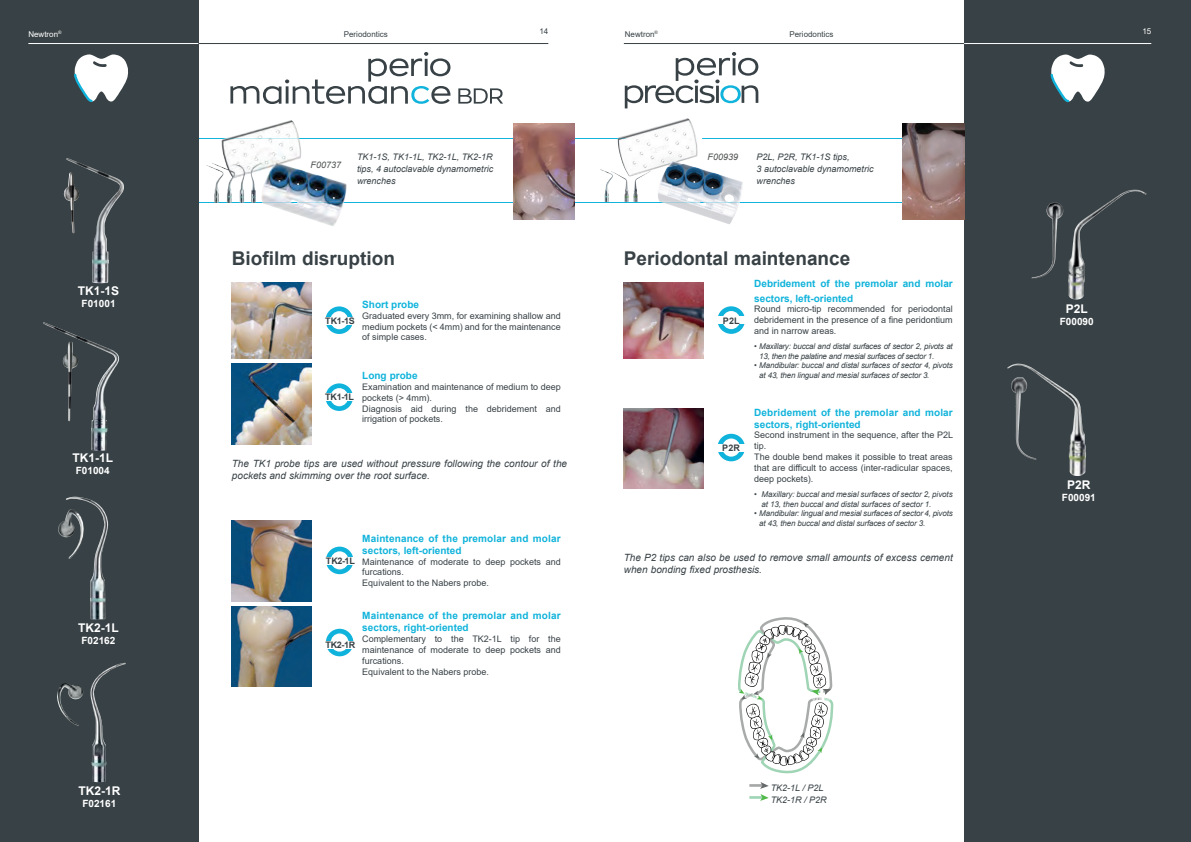
<style>
.page{position:relative;width:1191px;height:842px;background:#fff}
.page>*{position:absolute;margin:0;border:0;box-sizing:border-box;transform-origin:0 0}
.t1{font:700 19px "Arial";color:#384145}
.t2{font:700 12px "Arial";color:#fff}
.t3{font:700 10px/12px "Arial";color:#10b3db}
.t4{font:italic 10px/12px "Arial";color:#384145}
.t5{font:700 10px "Arial";color:#fff}
.t6{font:9px/10.8px "Arial";color:#384145}
.t7{font:italic 9px/12px "Arial";color:#384145}
.t8{font:700 9px "Arial";letter-spacing:-.025em;color:#384145}
.t9{font:italic 9px "Arial";color:#4f5253}
.t10{font:italic 8px/9.6px "Arial";letter-spacing:-.02em;color:#384145}
.t11{font:8px "Arial";color:#384145}
.t12{font:8px "Arial";color:#fff}
</style>
<div class="page">
<div style="left:0;top:0;width:198px;height:842px;background:#384145"></div>
<svg style="left:230px;top:52px;width:220px;height:52px"></svg>
<svg style="left:458px;top:88px;width:45px;height:16px"></svg>
<svg style="left:74px;top:54px;width:54px;height:48px"></svg>
<hr style="left:28px;top:43px;width:171px;height:1px;background:#fff">
<hr style="left:199px;top:43px;width:349px;height:1px;background:#384145">
<img style="left:66px;top:158px;width:58px;height:125px">
<img style="left:63px;top:172px;width:18px;height:61px">
<img style="left:43px;top:322px;width:76px;height:129px">
<img style="left:63px;top:341px;width:15px;height:80px">
<img style="left:90px;top:663px;width:36px;height:120px">
<img style="left:57px;top:683px;width:27px;height:43px">
<img style="left:66px;top:497px;width:42px;height:123px">
<img style="left:58px;top:509px;width:27px;height:50px">
<img style="left:232px;top:282px;width:79px;height:76px">
<img style="left:232px;top:363px;width:79px;height:81px">
<img style="left:232px;top:520px;width:79px;height:81px">
<svg style="left:325px;top:306px;width:28px;height:28px"></svg>
<div style="left:330px;top:311px;width:18px;height:18px;background:#fff;border-radius:50%"></div>
<div style="left:320px;top:317px;width:40px;height:7px;background:#fff"></div>
<svg style="left:325px;top:383px;width:28px;height:28px"></svg>
<div style="left:330px;top:388px;width:18px;height:18px;background:#fff;border-radius:50%"></div>
<svg style="left:326px;top:547px;width:27px;height:27px"></svg>
<div style="left:331px;top:551px;width:17px;height:18px;background:#fff;border-radius:50%"></div>
<img style="left:232px;top:606px;width:79px;height:81px">
<div style="left:326px;top:629px;width:27px;height:27px;background:#10b3db;border-radius:50%"></div>
<div style="left:331px;top:633px;width:17px;height:19px;background:#fff;border-radius:50%"></div>
<div style="left:320px;top:393px;width:39px;height:8px;background:#fff"></div>
<div style="left:320px;top:557px;width:40px;height:7px;background:#fff"></div>
<div style="left:320px;top:641px;width:40px;height:8px;background:#fff"></div>
<div style="left:964px;top:0;width:227px;height:842px;background:#384145"></div>
<svg style="left:625px;top:52px;width:133px;height:56px"></svg>
<svg style="left:1050px;top:54px;width:54px;height:48px"></svg>
<hr style="left:624px;top:43px;width:340px;height:1px;background:#384145">
<hr style="left:964px;top:43px;width:187px;height:1px;background:#fff">
<img style="left:1068px;top:190px;width:78px;height:110px">
<img style="left:1046px;top:203px;width:6px;height:63px">
<img style="left:1007px;top:364px;width:79px;height:112px">
<img style="left:1011px;top:377px;width:8px;height:61px">
<img style="left:624px;top:282px;width:79px;height:76px">
<img style="left:624px;top:408px;width:79px;height:81px">
<svg style="left:717px;top:306px;width:28px;height:28px"></svg>
<div style="left:722px;top:311px;width:18px;height:18px;background:#fff;border-radius:50%"></div>
<div style="left:711px;top:316px;width:40px;height:8px;background:#fff"></div>
<div style="left:717px;top:434px;width:28px;height:27px;background:#10b3db;border-radius:50%"></div>
<svg style="left:722px;top:438px;width:18px;height:19px"></svg>
<div style="left:711px;top:444px;width:40px;height:8px;background:#fff"></div>
<svg style="left:749px;top:782px;width:19px;height:19px"></svg>
<svg style="left:738px;top:617px;width:96px;height:157px"></svg>
<hr style="left:198px;top:202px;width:397px;height:1px;background:#10b3db">
<hr style="left:198px;top:138px;width:397px;height:1px;background:#10b3db">
<img style="left:513px;top:124px;width:61px;height:95px">
<img style="left:228px;top:120px;width:63px;height:18px">
<img style="left:227px;top:202px;width:117px;height:1px">
<img style="left:225px;top:138px;width:74px;height:1px">
<img style="left:206px;top:165px;width:16px;height:8px">
<hr style="left:595px;top:202px;width:360px;height:1px;background:#10b3db">
<hr style="left:595px;top:138px;width:365px;height:1px;background:#10b3db">
<img style="left:902px;top:124px;width:62px;height:96px">
<img style="left:678px;top:118px;width:9px;height:3px">
<img style="left:660px;top:183px;width:7px;height:7px">
<img style="left:661px;top:202px;width:79px;height:1px">
<svg style="left:600px;top:121px;width:104px;height:62px"></svg>
<img style="left:610px;top:171px;width:16px;height:19px">
<p class="t12" style="left:28px;top:29px;width:35px">Newtron<sup>®</sup></p>
<h2 class="t2" style="left:78px;top:283px;width:43px">TK1-1S</h2>
<p class="t5" style="left:82px;top:297px;width:35px">F01001</p>
<h2 class="t2" style="left:72px;top:450px;width:42px">TK1-1L</h2>
<p class="t5" style="left:76px;top:464px;width:35px">F01004</p>
<h2 class="t2" style="left:78px;top:619px;width:42px">TK2-1L</h2>
<p class="t5" style="left:81px;top:633px;width:35px">F02162</p>
<h2 class="t2" style="left:78px;top:782px;width:43px">TK2-1R</h2>
<p class="t5" style="left:82px;top:796px;width:35px">F02161</p>
<p class="t11" style="left:344px;top:29px;width:46px">Periodontics</p>
<p class="t11" style="left:539px;top:26px;width:10px">14</p>
<p class="t11" style="left:625px;top:29px;width:35px">Newtron<sup>®</sup></p>
<p class="t11" style="left:789px;top:29px;width:46px">Periodontics</p>
<p class="t12" style="left:1142px;top:26px;width:10px">15</p>
<p class="t9" style="left:310px;top:159px;width:32px">F00737</p>
<p class="t7" style="left:357px;top:151px;width:138px;text-align:justify">TK1-1S, TK1-1L, TK2-1L, TK2-1R tips, 4 autoclavable dynamometric wrenches</p>
<p class="t9" style="left:707px;top:151px;width:32px">F00939</p>
<p class="t7" style="left:756px;top:151px;width:119px">P2L, P2R, TK1-1S tips,<br>3 autoclavable dynamometric wrenches</p>
<h1 class="t1" style="left:232px;top:245px;width:165px">Biofilm disruption</h1>
<p class="t8" style="left:325px;top:314px;width:31px">TK1-1S</p>
<p class="t3" style="left:362px;top:299px;width:58px">Short probe</p>
<p class="t6" style="left:362px;top:310px;width:200px;text-align:justify">Graduated every 3mm, for examining shallow and medium pockets (&lt; 4mm) and for the maintenance of simple cases.</p>
<p class="t8" style="left:325px;top:391px;width:30px">TK1-1L</p>
<p class="t3" style="left:362px;top:370px;width:57px">Long probe</p>
<p class="t6" style="left:362px;top:381px;width:200px">Examination and maintenance of medium to deep pockets (&gt; 4mm).<br>Diagnosis aid during the debridement and irrigation of pockets.</p>
<p class="t4" style="left:232px;top:458px;width:337px">The TK1 probe tips are used without pressure following the contour of the pockets and skimming over the root surface.</p>
<p class="t3" style="left:362px;top:532px;width:200px">Maintenance of the premolar and molar sectors, left-oriented</p>
<p class="t6" style="left:362px;top:556px;width:200px">Maintenance of moderate to deep pockets and furcations.<br>Equivalent to the Nabers probe.</p>
<p class="t8" style="left:326px;top:554px;width:30px">TK2-1L</p>
<p class="t3" style="left:362px;top:610px;width:200px">Maintenance of the premolar and molar sectors, right-oriented</p>
<p class="t6" style="left:362px;top:633px;width:200px">Complementary to the TK2-1L tip for the maintenance of moderate to deep pockets and furcations.<br>Equivalent to the Nabers probe.</p>
<p class="t8" style="left:325px;top:639px;width:31px">TK2-1R</p>
<h1 class="t1" style="left:624px;top:245px;width:228px">Periodontal maintenance</h1>
<p class="t3" style="left:754px;top:277px;width:200px;line-height:14.4px">Debridement of the premolar and molar sectors, left-oriented</p>
<p class="t6" style="left:754px;top:304px;width:200px;text-align:justify">Round micro-tip recommended for periodontal debridement in the presence of a fine peridontium and in narrow areas.</p>
<p class="t10" style="left:759px;top:342px;width:195px;text-indent:-5px">• Maxillary: buccal and distal surfaces of sector 2, pivots at<br>13, then the palatine and mesial surfaces of sector 1.</p>
<p class="t10" style="left:759px;top:361px;width:195px;text-indent:-5px">• Mandibular: buccal and distal surfaces of sector 4, pivots at 43, then lingual and mesial surfaces of sector 3.</p>
<p class="t8" style="left:723px;top:314px;width:18px">P2L</p>
<p class="t8" style="left:722px;top:441px;width:19px">P2R</p>
<p class="t3" style="left:754px;top:406px;width:200px">Debridement of the premolar and molar sectors, right-oriented</p>
<p class="t6" style="left:754px;top:430px;width:200px">Second instrument in the sequence, after the P2L tip.<br>The double bend makes it possible to treat areas that are difficult to access (inter-radicular spaces, deep pockets).</p>
<p class="t10" style="left:761px;top:489px;width:193px;text-indent:-7px">• Maxillary: buccal and mesial surfaces of sector 2, pivots at 13, then buccal and distal surfaces of sector 1.</p>
<p class="t10" style="left:759px;top:509px;width:195px;text-indent:-5px">• Mandibular: lingual and mesial surfaces of sector 4, pivots at 43, then buccal and distal surfaces of sector 3.</p>
<p class="t4" style="left:624px;top:551px;width:330px">The P2 tips can also be used to remove small amounts of excess cement when bonding fixed prosthesis.</p>
<p class="t7" style="left:770px;top:781px;width:58px">TK2-1L / P2L<br>TK2-1R / P2R</p>
<h2 class="t2" style="left:1065px;top:300px;width:24px">P2L</h2>
<p class="t5" style="left:1059px;top:314px;width:35px">F00090</p>
<h2 class="t2" style="left:1067px;top:476px;width:25px">P2R</h2>
<p class="t5" style="left:1062px;top:490px;width:35px">F00091</p>
</div>
